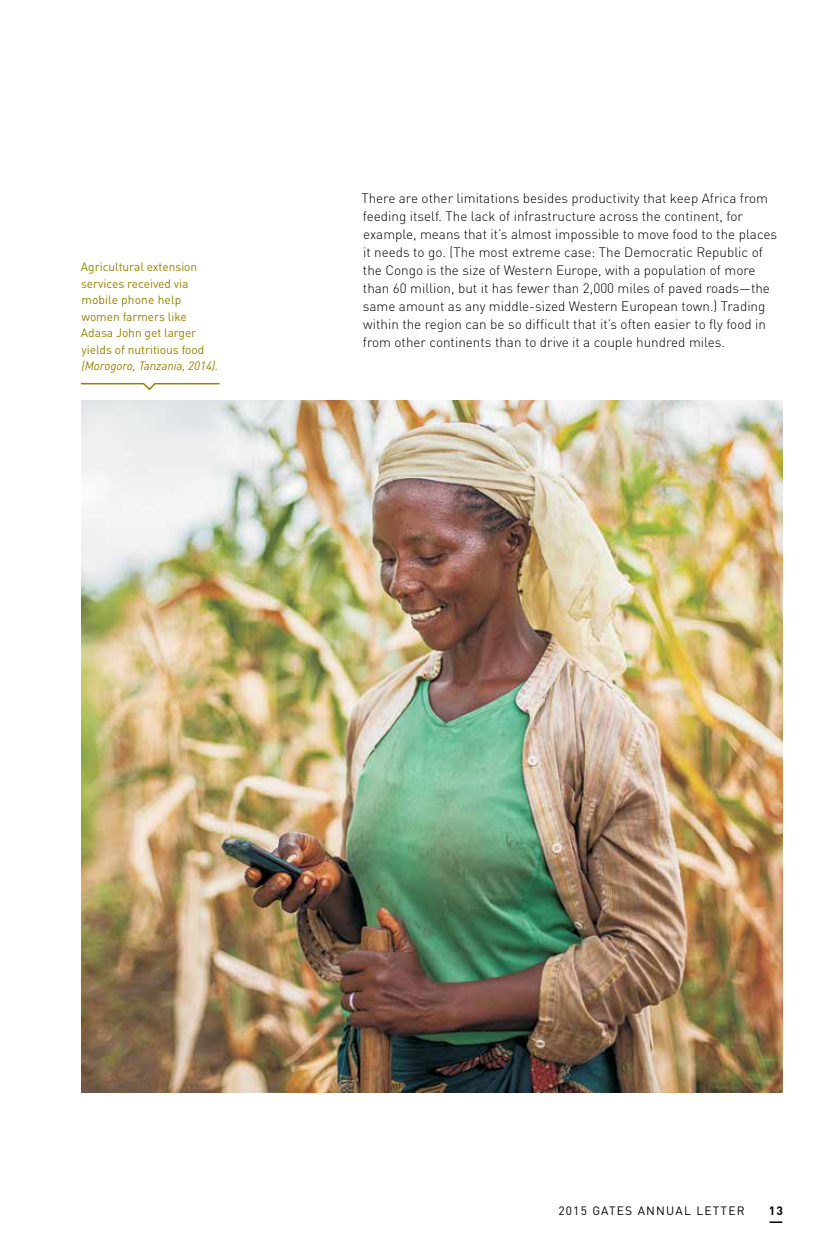
<style>
.page{position:relative;width:837px;height:1256px;background:#fff}
.page>*{position:absolute;margin:0;border:0;box-sizing:border-box;transform-origin:0 0}
.t1{font:300 13.5px/18px "DIN";color:#000}
.t2{font:12px/16.5px "DIN";letter-spacing:-.005em;color:#968100}
.t3{font:italic 12px "DIN";letter-spacing:-.005em;color:#968100}
.t4{font:12px "DIN";letter-spacing:.1em;color:#000}
.t5{font:700 12px "DIN";color:#000}
</style>
<div class="page">
<img style="left:81px;top:400px;width:702px;height:692px">
<svg style="left:80px;top:382px;width:140px;height:9px"></svg>
<svg style="left:770px;top:1221px;width:12px;height:1px"></svg>
<p class="t2" style="left:81px;top:258px;width:125px">Agricultural extension services received via mobile phone help women farmers like<br>Adasa John get larger yields of nutritious food</p>
<p class="t3" style="left:81px;top:358px;width:138px">(Morogoro, Tanzania, 2014).</p>
<p class="t1" style="left:361px;top:189px;width:417px">There are other limitations besides productivity that keep Africa from feeding itself. The lack of infrastructure across the continent, for example, means that it’s almost impossible to move food to the places it needs to go. (The most extreme case: The Democratic Republic of the Congo is the size of Western Europe, with a population of more than 60 million, but it has fewer than 2,000 miles of paved roads—the same amount as any middle-sized Western European town.) Trading within the region can be so difficult that it’s often easier to fly food in from other continents than to drive it a couple hundred miles.</p>
<p class="t4" style="left:558px;top:1202px;width:188px">2015 GATES ANNUAL LETTER</p>
<p class="t5" style="left:769px;top:1202px;width:16px">13</p>
</div>
